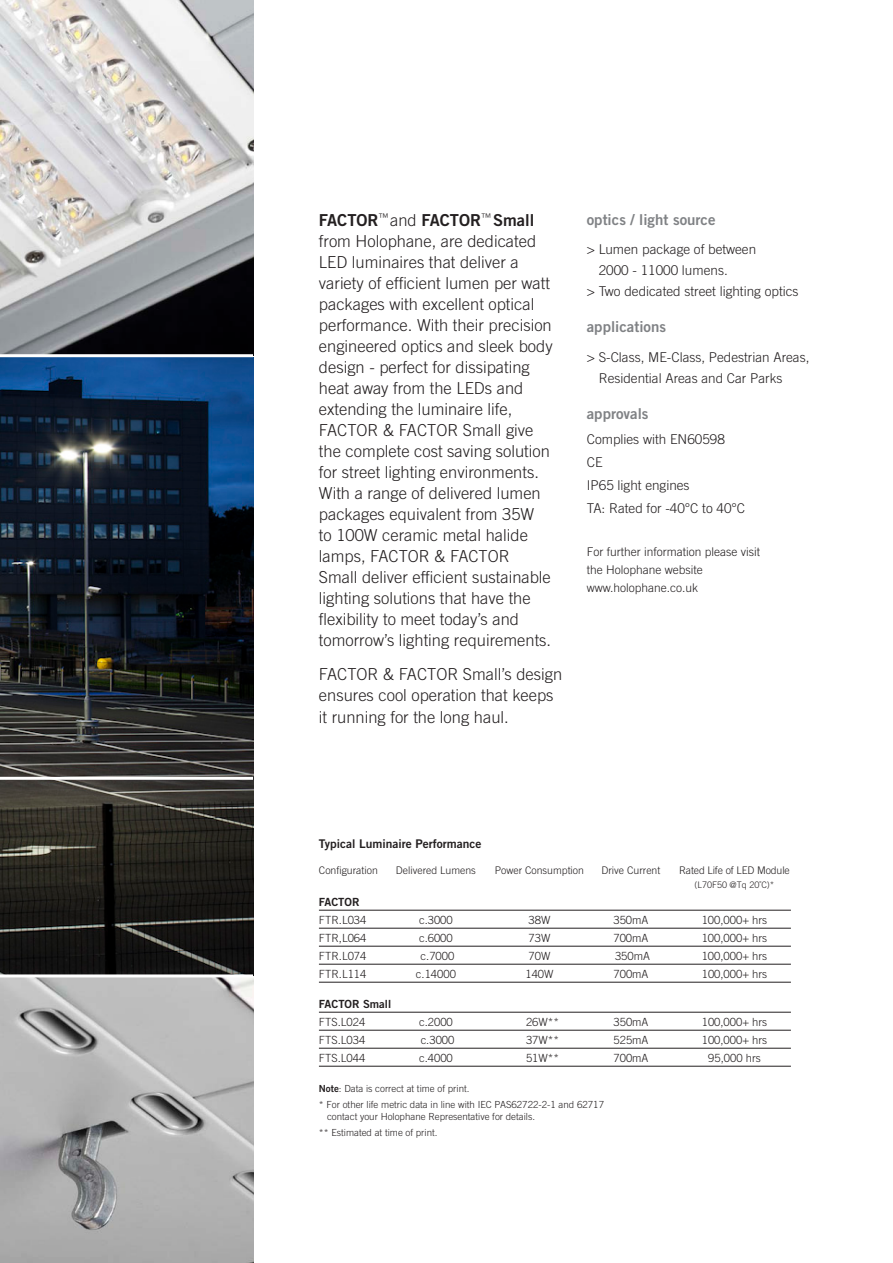
<style>
.page{position:relative;width:893px;height:1263px;background:#fff}
.page>*{position:absolute;margin:0;border:0;box-sizing:border-box;transform-origin:0 0}
.t1{font:300 16.5px/21px "Trade Gothic";color:#231f20}
.t2{font:16.5px "Trade Gothic Bold Two";color:#231f20}
.t3{font:15px "Trade Gothic Bold Two";color:#808285}
.t4{font:300 13.5px/23px "Trade Gothic";color:#231f20}
.t5{font:300 12px/18px "Trade Gothic";color:#231f20}
.t6{font:12px "Trade Gothic Bold Two";color:#231f20}
.t7{font:300 11.25px "Trade Gothic";color:#231f20}
.t8{font:11.25px "Trade Gothic Bold Two";color:#231f20}
.t9{font:300 10.5px "Trade Gothic";color:#231f20}
.t10{font:300 9.75px/16.2px "Trade Gothic";color:#231f20}
.t11{font:300 9px "Trade Gothic";color:#231f20}
.s1{font-family:"Trade Gothic";font-weight:300}
.s2{font-family:"Trade Gothic Bold Two";font-weight:400}
</style>
<div class="page">
<img style="left:0;top:358px;width:253px;height:616px">
<img style="left:0;top:0;width:253px;height:354px">
<svg style="left:0;top:977px;width:253px;height:286px;background:#afafaf"></svg>
<hr style="left:0;top:777px;width:253px;height:3px;background:#fff">
<hr style="left:319px;top:910px;width:472px;height:1px;background:#231f20">
<hr style="left:319px;top:928px;width:472px;height:1px;background:#231f20">
<hr style="left:319px;top:946px;width:472px;height:1px;background:#231f20">
<hr style="left:319px;top:964px;width:472px;height:1px;background:#231f20">
<hr style="left:319px;top:982px;width:472px;height:1px;background:#231f20">
<hr style="left:319px;top:1012px;width:472px;height:1px;background:#231f20">
<hr style="left:319px;top:1030px;width:472px;height:1px;background:#231f20">
<hr style="left:319px;top:1048px;width:472px;height:1px;background:#231f20">
<hr style="left:319px;top:1066px;width:472px;height:1px;background:#231f20">
<p class="t2" style="left:319px;top:210px;width:217px">FACTOR<sup>™</sup> <span class="s1">and</span> FACTOR<sup>™</sup> Small</p>
<p class="t1" style="left:319px;top:230px;width:235px">from Holophane, are dedicated<br>LED luminaires that deliver a variety of efficient lumen per watt packages with excellent optical performance. With their precision engineered optics and sleek body design - perfect for dissipating heat away from the LEDs and extending the luminaire life,<br>FACTOR &amp; FACTOR Small give the complete cost saving solution for street lighting environments.<br>With a range of delivered lumen packages equivalent from 35W<br>to 100W ceramic metal halide lamps, FACTOR &amp; FACTOR<br>Small deliver efficient sustainable lighting solutions that have the flexibility to meet today’s and tomorrow’s lighting requirements.</p>
<p class="t1" style="left:319px;top:663px;width:245px">FACTOR &amp; FACTOR Small’s design ensures cool operation that keeps it running for the long haul.</p>
<p class="t3" style="left:587px;top:210px;width:130px">optics / light source</p>
<p class="t4" style="left:587px;top:238px;width:171px">&gt; Lumen package of between</p>
<p class="t4" style="left:599px;top:259px;width:131px">2000 - 11000 lumens.</p>
<p class="t4" style="left:587px;top:280px;width:213px">&gt; Two dedicated street lighting optics</p>
<p class="t3" style="left:587px;top:318px;width:81px">applications</p>
<p class="t4" style="left:599px;top:346px;width:212px;line-height:21px;text-indent:-12px">&gt; S-Class, ME-Class, Pedestrian Areas,<br>Residential Areas and Car Parks</p>
<p class="t3" style="left:587px;top:404px;width:63px">approvals</p>
<p class="t4" style="left:587px;top:427px;width:160px">Complies with EN60598<br>CE<br>IP65 light engines<br>TA: Rated for -40°C to 40°C</p>
<p class="t5" style="left:587px;top:543px;width:175px">For further information please visit the Holophane website www.holophane.co.uk</p>
<p class="t6" style="left:319px;top:836px;width:164px">Typical Luminaire Performance</p>
<p class="t9" style="left:319px;top:864px;width:60px">Configuration</p>
<p class="t9" style="left:396px;top:864px;width:81px">Delivered Lumens</p>
<p class="t9" style="left:495px;top:864px;width:91px">Power Consumption</p>
<p class="t9" style="left:601px;top:864px;width:60px">Drive Current</p>
<p class="t9" style="left:679px;top:864px;width:112px">Rated Life of LED Module</p>
<p class="t11" style="left:695px;top:879px;width:81px">(L70F50 @Tq 20˚C)*</p>
<p class="t8" style="left:319px;top:895px;width:42px">FACTOR</p>
<p class="t7" style="left:319px;top:913px;width:49px">FTR.L034</p>
<p class="t7" style="left:419px;top:913px;width:35px">c.3000</p>
<p class="t7" style="left:528px;top:913px;width:23px">38W</p>
<p class="t7" style="left:613px;top:913px;width:37px">350mA</p>
<p class="t7" style="left:702px;top:913px;width:67px">100,000+ hrs</p>
<p class="t7" style="left:319px;top:931px;width:49px">FTR,L064</p>
<p class="t7" style="left:419px;top:931px;width:35px">c.6000</p>
<p class="t7" style="left:528px;top:931px;width:23px">73W</p>
<p class="t7" style="left:613px;top:931px;width:37px">700mA</p>
<p class="t7" style="left:702px;top:931px;width:67px">100,000+ hrs</p>
<p class="t7" style="left:319px;top:949px;width:49px">FTR.L074</p>
<p class="t7" style="left:421px;top:949px;width:35px">c.7000</p>
<p class="t7" style="left:528px;top:949px;width:23px">70W</p>
<p class="t7" style="left:615px;top:949px;width:37px">350mA</p>
<p class="t7" style="left:702px;top:949px;width:67px">100,000+ hrs</p>
<p class="t7" style="left:319px;top:967px;width:49px">FTR.L114</p>
<p class="t7" style="left:416px;top:967px;width:42px">c.14000</p>
<p class="t7" style="left:525px;top:967px;width:30px">140W</p>
<p class="t7" style="left:613px;top:967px;width:37px">700mA</p>
<p class="t7" style="left:702px;top:967px;width:67px">100,000+ hrs</p>
<p class="t8" style="left:319px;top:997px;width:74px">FACTOR Small</p>
<p class="t7" style="left:319px;top:1015px;width:48px">FTS.L024</p>
<p class="t7" style="left:419px;top:1015px;width:35px">c.2000</p>
<p class="t7" style="left:526px;top:1015px;width:35px">26W**</p>
<p class="t7" style="left:613px;top:1015px;width:37px">350mA</p>
<p class="t7" style="left:702px;top:1015px;width:67px">100,000+ hrs</p>
<p class="t7" style="left:319px;top:1033px;width:48px">FTS.L034</p>
<p class="t7" style="left:421px;top:1033px;width:35px">c.3000</p>
<p class="t7" style="left:526px;top:1033px;width:35px">37W**</p>
<p class="t7" style="left:613px;top:1033px;width:37px">525mA</p>
<p class="t7" style="left:702px;top:1033px;width:67px">100,000+ hrs</p>
<p class="t7" style="left:319px;top:1051px;width:48px">FTS.L044</p>
<p class="t7" style="left:419px;top:1051px;width:35px">c.4000</p>
<p class="t7" style="left:526px;top:1051px;width:35px">51W**</p>
<p class="t7" style="left:613px;top:1051px;width:37px">700mA</p>
<p class="t7" style="left:708px;top:1051px;width:54px">95,000 hrs</p>
<p class="t10" style="left:319px;top:1080px;width:287px"><span class="s2">Note</span>: Data is correct at time of print.<br>* For other life metric data in line with IEC PAS62722-2-1 and 62717</p>
<p class="t10" style="left:319px;top:1108px;width:218px;text-indent:8px">contact your Holophane Representative for details. ** Estimated at time of print.</p>
</div>
